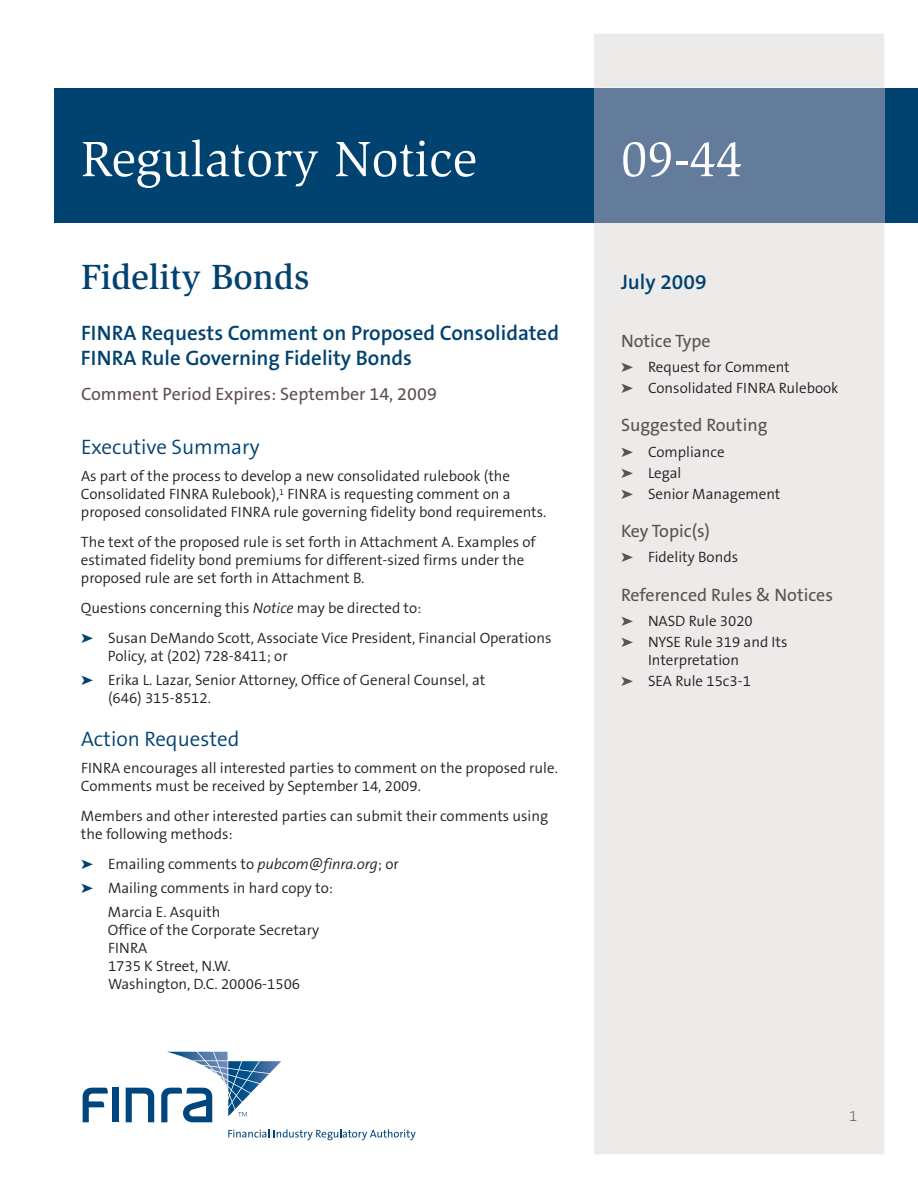
<style>
.page{position:relative;width:918px;height:1188px;background:#fff}
.page>*{position:absolute;margin:0;border:0;box-sizing:border-box;transform-origin:0 0}
.t1{font:51px "Slimbach LT";color:#fff}
.t2{font:500 36px "Slimbach LT";color:#004270}
.t3{font:600 21px/25.2px "The Sans B6";color:#004270}
.t4{font:300 21px "The Sans B4";color:#004270}
.t5{font:18px "The Sans B5 Plain";color:#5d514e}
.t6{font:300 15px/18px "The Sans B4";color:#231f20}
.t7{font:200 15px "The Sans B2";color:#5d514e}
.s1{font-style:italic}
.s2{color:#004270}
.s3{color:#5d514e}
</style>
<div class="page">
<div style="left:54px;top:88px;width:864px;height:135px;background:#004270"></div>
<div style="left:594px;top:34px;width:290px;height:1120px;background:#ecebe9"></div>
<div style="left:594px;top:88px;width:290px;height:135px;background:#637c9c"></div>
<div style="left:112px;top:1088px;width:6px;height:34px;background:#00467e"></div>
<svg style="left:126px;top:1088px;width:28px;height:34px"></svg>
<svg style="left:83px;top:1088px;width:25px;height:34px"></svg>
<svg style="left:161px;top:1052px;width:120px;height:70px"></svg>
<svg style="left:228px;top:1129px;width:188px;height:11px"></svg>
<h1 class="t1" style="left:81px;top:139px;width:397px">Regulatory Notice</h1>
<h1 class="t1" style="left:621px;top:139px;width:123px">09-44</h1>
<h2 class="t2" style="left:81px;top:263px;width:230px">Fidelity Bonds</h2>
<h3 class="t3" style="left:81px;top:321px;width:480px">FINRA Requests Comment on Proposed Consolidated<br>FINRA Rule Governing Fidelity Bonds</h3>
<p class="t5" style="left:81px;top:385px;width:357px">Comment Period Expires: September 14, 2009</p>
<h3 class="t4" style="left:81px;top:436px;width:180px">Executive Summary</h3>
<p class="t6" style="left:81px;top:467px;width:467px">As part of the process to develop a new consolidated rulebook (the<br>Consolidated FINRA Rulebook),<sup>1</sup> FINRA is requesting comment on a proposed consolidated FINRA rule governing fidelity bond requirements.</p>
<p class="t6" style="left:81px;top:533px;width:456px">The text of the proposed rule is set forth in Attachment A. Examples of estimated fidelity bond premiums for different-sized firms under the proposed rule are set forth in Attachment B.</p>
<p class="t6" style="left:81px;top:593px;width:472px;line-height:30px">Questions concerning this <span class="s1">Notice</span> may be directed to:<br><span class="s2">➤</span> Susan DeMando Scott, Associate Vice President, Financial Operations</p>
<p class="t6" style="left:81px;top:644px;width:406px;line-height:24px;text-indent:27px">Policy, at (202) 728-8411; or<br><span class="s2">➤</span> Erika L. Lazar, Senior Attorney, Office of General Counsel, at</p>
<p class="t6" style="left:108px;top:689px;width:105px">(646) 315-8512.</p>
<h3 class="t4" style="left:81px;top:729px;width:160px">Action Requested</h3>
<p class="t6" style="left:81px;top:760px;width:479px">FINRA encourages all interested parties to comment on the proposed rule.<br>Comments must be received by September 14, 2009.</p>
<p class="t6" style="left:81px;top:808px;width:469px">Members and other interested parties can submit their comments using the following methods:</p>
<p class="t6" style="left:81px;top:856px;width:319px"><span class="s2">➤</span> Emailing comments to <span class="s1">pubcom@finra.org</span>; or</p>
<p class="t6" style="left:81px;top:880px;width:254px"><span class="s2">➤</span> Mailing comments in hard copy to:</p>
<p class="t6" style="left:108px;top:904px;width:114px">Marcia E. Asquith</p>
<p class="t6" style="left:108px;top:922px;width:213px">Office of the Corporate Secretary<br>FINRA<br>1735 K Street, N.W.<br>Washington, D.C. 20006-1506</p>
<h3 class="t3" style="left:621px;top:270px;width:87px">July 2009</h3>
<p class="t5" style="left:621px;top:331px;width:91px">Notice Type</p>
<p class="t6" style="left:621px;top:357px;width:219px;line-height:21px"><span class="s3">➤</span> Request for Comment<br><span class="s3">➤</span> Consolidated FINRA Rulebook</p>
<p class="t5" style="left:621px;top:416px;width:148px">Suggested Routing</p>
<p class="t6" style="left:621px;top:442px;width:161px;line-height:21px"><span class="s3">➤</span> Compliance<br><span class="s3">➤</span> Legal<br><span class="s3">➤</span> Senior Management</p>
<p class="t5" style="left:621px;top:522px;width:90px">Key Topic(s)</p>
<p class="t6" style="left:621px;top:549px;width:119px"><span class="s3">➤</span> Fidelity Bonds</p>
<p class="t5" style="left:621px;top:585px;width:213px">Referenced Rules &amp; Notices</p>
<p class="t6" style="left:621px;top:611px;width:168px;line-height:21px"><span class="s3">➤</span> NASD Rule 3020<br><span class="s3">➤</span> NYSE Rule 319 and Its</p>
<p class="t6" style="left:621px;top:650px;width:131px;line-height:21px;text-indent:27px">Interpretation <span class="s3">➤</span> SEA Rule 15c3-1</p>
<p class="t7" style="left:849px;top:1109px;width:10px">1</p>
</div>
